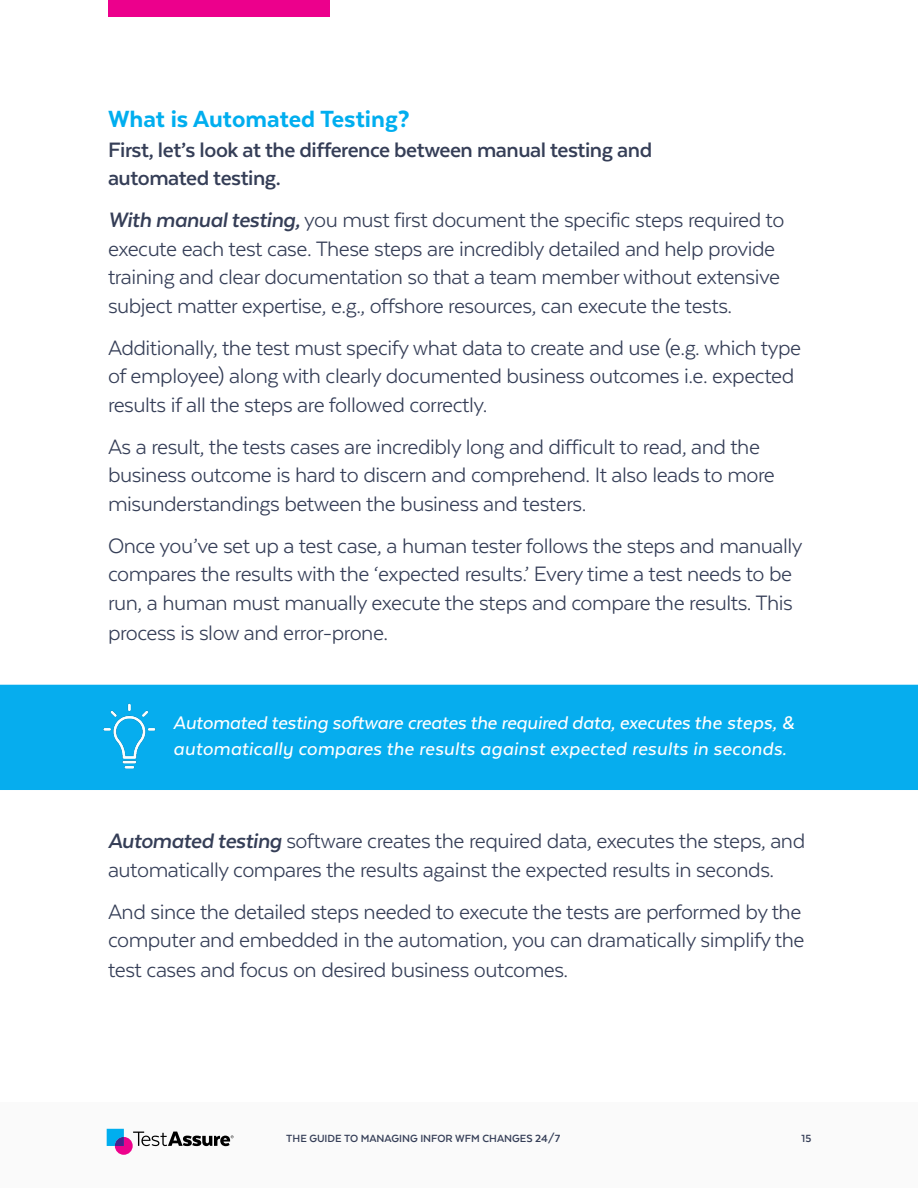
<style>
.page{position:relative;width:918px;height:1188px;background:#fff}
.page>*{position:absolute;margin:0;border:0;box-sizing:border-box;transform-origin:0 0}
.t1{font:800 27px "Texta";color:#00aeef}
.t2{font:24px/28.5px "Texta";letter-spacing:-.02em;color:#353e57}
.t3{font:700 24px/28.5px "Texta";letter-spacing:-.02em;color:#353e57}
.t4{font:italic 500 21px/25.5px "Texta";color:#fff}
.t5{font:700 12px "Texta";color:#353e57}
.s1{font-weight:700;font-style:italic}
</style>
<div class="page">
<div style="left:108px;top:0;width:222px;height:16px;background:#ec008c"></div>
<div style="left:0;top:1102px;width:918px;height:86px;background:#fafafa"></div>
<svg style="left:107px;top:1129px;width:127px;height:26px"></svg>
<div style="left:0;top:685px;width:918px;height:105px;background:#06adee"></div>
<img style="left:96px;top:702px;width:63px;height:68px">
<p class="t1" style="left:108px;top:105px;width:303px">What is Automated Testing?</p>
<p class="t3" style="left:108px;top:135px;width:546px">First, let’s look at the difference between manual testing and automated testing.</p>
<p class="t2" style="left:108px;top:206px;width:678px"><span class="s1">With manual testing,</span> you must first document the specific steps required to execute each test case. These steps are incredibly detailed and help provide training and clear documentation so that a team member without extensive subject matter expertise, e.g., offshore resources, can execute the tests.</p>
<p class="t2" style="left:108px;top:333px;width:695px">Additionally, the test must specify what data to create and use (e.g. which type of employee) along with clearly documented business outcomes i.e. expected results if all the steps are followed correctly.</p>
<p class="t2" style="left:108px;top:432px;width:668px">As a result, the tests cases are incredibly long and difficult to read, and the business outcome is hard to discern and comprehend. It also leads to more misunderstandings between the business and testers.</p>
<p class="t2" style="left:108px;top:531px;width:696px;line-height:29px">Once you’ve set up a test case, a human tester follows the steps and manually compares the results with the ‘expected results.’ Every time a test needs to be run, a human must manually execute the steps and compare the results. This process is slow and error-prone.</p>
<p class="t4" style="left:173px;top:710px;width:623px">Automated testing software creates the required data, executes the steps, &amp; automatically compares the results against expected results in seconds.</p>
<p class="t2" style="left:108px;top:827px;width:699px"><span class="s1">Automated testing</span> software creates the required data, executes the steps, and automatically compares the results against the expected results in seconds.</p>
<p class="t2" style="left:108px;top:897px;width:698px;line-height:29.2px">And since the detailed steps needed to execute the tests are performed by the computer and embedded in the automation, you can dramatically simplify the test cases and focus on desired business outcomes.</p>
<p class="t5" style="left:286px;top:1132px;width:276px">THE GUIDE TO MANAGING INFOR WFM CHANGES 24/7</p>
<p class="t5" style="left:802px;top:1132px;width:11px">15</p>
</div>
